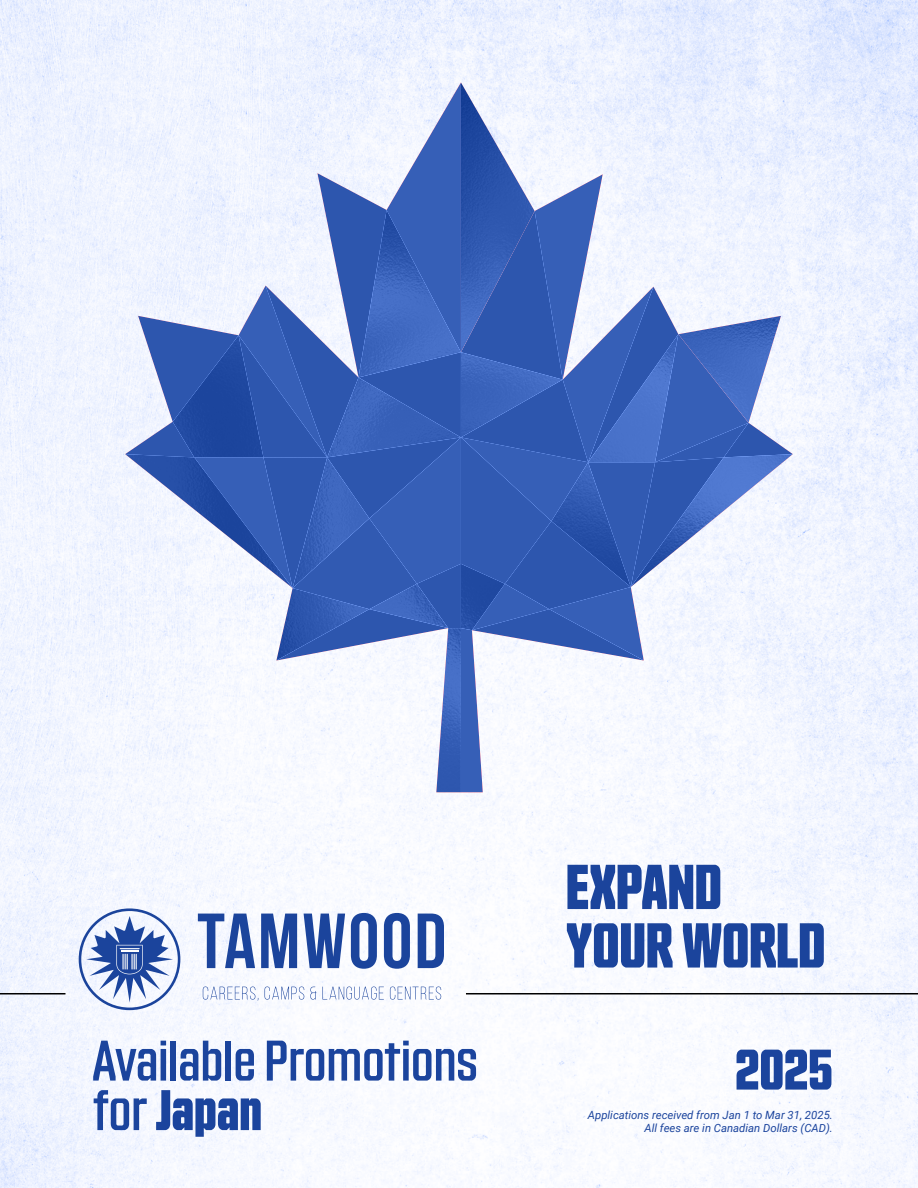
<style>
.page{position:relative;width:918px;height:1188px;background:#fff}
.page>*{position:absolute;margin:0;border:0;box-sizing:border-box;transform-origin:0 0}
.t1{font:700 61.5px/58.5px "Countach";color:#1b449c}
.t2{font:55.5px/49.5px "Countach";color:#1b449d}
.t3{font:700 55.5px "Countach";color:#1b449d}
.t4{font:italic 11.4px/13.6px "Roboto";color:#1b449d;text-align:right}
.s1{font-weight:700}
</style>
<div class="page">
<div style="left:0;top:0;width:918px;height:1188px;background:linear-gradient(to bottom,#e9efff,#f8f9fe)"></div>
<hr style="left:0;top:993px;width:65px;height:1px;background:#000">
<hr style="left:466px;top:993px;width:452px;height:1px;background:#000">
<svg style="left:79px;top:908px;width:101px;height:102px"></svg>
<svg style="left:198px;top:914px;width:57px;height:54px"></svg>
<svg style="left:261px;top:914px;width:36px;height:54px"></svg>
<svg style="left:304px;top:914px;width:41px;height:54px"></svg>
<svg style="left:351px;top:913px;width:26px;height:56px"></svg>
<svg style="left:384px;top:913px;width:26px;height:56px"></svg>
<svg style="left:418px;top:914px;width:26px;height:54px"></svg>
<svg style="left:203px;top:987px;width:56px;height:14px"></svg>
<svg style="left:265px;top:987px;width:39px;height:13px"></svg>
<svg style="left:310px;top:987px;width:6px;height:13px"></svg>
<svg style="left:322px;top:987px;width:62px;height:13px"></svg>
<svg style="left:390px;top:987px;width:51px;height:13px"></svg>
<svg style="left:125px;top:82px;width:668px;height:710px"></svg>
<h1 class="t1" style="left:566px;top:854px;width:261px">EXPAND<br>YOUR WORLD</h1>
<h2 class="t2" style="left:92px;top:1032px;width:387px">Available Promotions for <span class="s1">Japan</span></h2>
<h2 class="t3" style="left:735px;top:1034px;width:99px">2025</h2>
<p class="t4" style="left:588px;top:1107px;width:246px">Applications received from Jan 1 to Mar 31, 2025.<br>All fees are in Canadian Dollars (CAD).</p>
</div>
